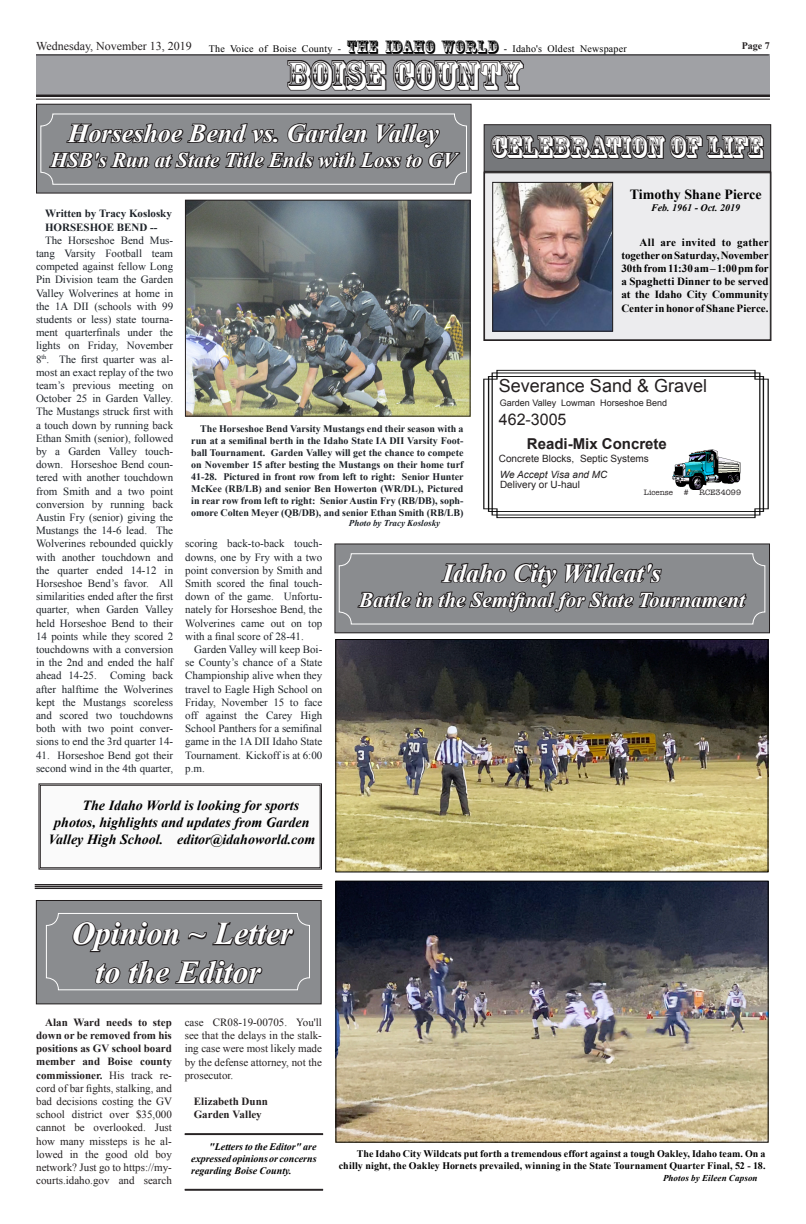
<style>
.page{position:relative;width:806px;height:1224px;background:#fff}
.page>*{position:absolute;margin:0;border:0;box-sizing:border-box;transform-origin:0 0}
.sect_heads{font:38px "Rosewood Std";color:#fff}
.screen_head{font:italic 700 32px "Times New Roman";color:#fff}
.Headline{font:29px "Rosewood Std";color:#fff}
.screen_head-2{font:italic 700 26px "Times New Roman";color:#fff}
.screen_head-3{font:italic 700 21px "Times New Roman";color:#fff}
.t1{font:18px "Arial";color:#231f20}
.t2{font:16px "Arial";color:#231f20}
.t3{font:700 15px "Arial";color:#231f20}
.Body_Text{font:italic 700 14px "Times New Roman";color:#000}
.Body_Text-2{font:700 14px "Times New Roman";color:#000}
.t4{font:12px "Times New Roman";color:#231f20}
.Body_text{font:11px/13.2px "Times New Roman";color:#1d2228;text-align:justify}
.Body_text-2{font:11px/13.2px "Times New Roman";color:#231f20;text-align:justify}
.Body_Text-3{font:700 11px/13.2px "Times New Roman";letter-spacing:-.005em;color:#000;text-align:justify}
.Body_text-3{font:700 11px "Times New Roman";color:#1d2228}
.Body_text-4{font:700 11px "Times New Roman";color:#231f20}
.Body_text-5{font:700 10px/12px "Times New Roman";color:#1d2228;text-align:justify}
.Body_Text-4{font:700 10px/12px "Times New Roman";letter-spacing:.005em;color:#000;text-align:right}
.Body_Text-5{font:italic 700 10px/12px "Times New Roman";color:#000;text-align:justify}
.t5{font:10px "Times New Roman";letter-spacing:.02em;color:#000}
.t6{font:10px "Arial";color:#231f20}
.t7{font:italic 10px "Arial";color:#231f20}
.t8{font:700 10px "Times New Roman";color:#231f20}
.t9{font:9px "Arial";color:#231f20}
.Body_Text-6{font:italic 700 9px "Times New Roman";letter-spacing:.015em;color:#000}
.Body_Text-7{font:italic 700 9px "Times New Roman";color:#1d2228}
.Body_text-6{font:8px "American Typewriter";color:#231f20}
.s1{font-family:"Rosewood Std";font-size:18px}
.s2{font-weight:700}
</style>
<div class="page">
<div style="left:36px;top:54px;width:734px;height:41px;background:#a0a1a5"></div>
<hr style="left:36px;top:95px;width:734px;height:2px;background:#231f20">
<hr style="left:36px;top:99px;width:734px;height:1px;background:#231f20">
<hr style="left:36px;top:55px;width:732px;height:1px;background:#231f20">
<img style="left:337px;top:883px;width:429px;height:258px">
<div style="left:335px;top:881px;width:433px;height:262px;border:1px solid #000"></div>
<img style="left:337px;top:641px;width:429px;height:229px">
<div style="left:335px;top:639px;width:433px;height:233px;border:1px solid #000"></div>
<svg style="left:286px;top:54px;width:239px;height:52px"></svg>
<hr style="left:35px;top:884px;width:287px;height:1px;background:#231f20">
<hr style="left:35px;top:886px;width:287px;height:1px;background:#231f20">
<hr style="left:35px;top:888px;width:287px;height:1px;background:#231f20">
<div style="left:36px;top:900px;width:285px;height:104px;background:#8a8c8f"></div>
<div style="left:36px;top:900px;width:285px;height:104px;border:1px solid #231f20"></div>
<svg style="left:71px;top:921px;width:225px;height:70px"></svg>
<div style="left:46px;top:913px;width:264px;height:77px;border:1px solid #fff;border-radius:12px"></div>
<div style="left:36px;top:104px;width:435px;height:89px;background:#8a8c8f"></div>
<div style="left:36px;top:104px;width:435px;height:90px;border:1px solid #231f20"></div>
<svg style="left:47px;top:121px;width:414px;height:53px"></svg>
<div style="left:40px;top:113px;width:427px;height:72px;border:1px solid #fff;border-radius:12px"></div>
<hr style="left:185px;top:1134px;width:138px;height:1px;background:#231f20">
<hr style="left:185px;top:1189px;width:138px;height:1px;background:#231f20">
<hr style="left:185px;top:1190px;width:138px;height:1px;background:#231f20">
<div style="left:335px;top:544px;width:434px;height:89px;background:#8a8c8f"></div>
<div style="left:334px;top:543px;width:436px;height:90px;border:1px solid #231f20"></div>
<svg style="left:356px;top:543px;width:392px;height:70px"></svg>
<div style="left:339px;top:553px;width:426px;height:72px;border:1px solid #fff;border-radius:12px"></div>
<img style="left:187px;top:202px;width:281px;height:213px">
<div style="left:185px;top:200px;width:285px;height:217px;border:1px solid #231f20"></div>
<svg style="left:38px;top:783px;width:284px;height:87px"></svg>
<div style="left:40px;top:785px;width:280px;height:83px;border:1px solid #231f20"></div>
<img style="left:483px;top:369px;width:286px;height:150px">
<img style="left:673px;top:450px;width:70px;height:39px">
<div style="left:483px;top:172px;width:288px;height:169px;background:#ececee"></div>
<div style="left:484px;top:125px;width:286px;height:46px;background:#76787b"></div>
<svg style="left:489px;top:124px;width:276px;height:52px"></svg>
<img style="left:494px;top:184px;width:117px;height:146px">
<div style="left:492px;top:182px;width:121px;height:150px;border:1px solid #231f20"></div>
<p class="t4" style="left:36px;top:38px;width:157px">Wednesday, November 13, 2019</p>
<p class="t5" style="left:209px;top:42px;width:419px">The Voice of Boise County - <span class="s1">THE IDAHO WORLD</span> - Idaho's Oldest Newspaper</p>
<p class="t8" style="left:741px;top:39px;width:30px">Page 7</p>
<p class="sect_heads" style="left:287px;top:53px;width:236px">BOISE COUNTY</p>
<p class="screen_head-2" style="left:68px;top:115px;width:372px">Horseshoe Bend vs. Garden Valley</p>
<p class="screen_head-3" style="left:51px;top:145px;width:407px">HSB's Run at State Title Ends with Loss to GV</p>
<p class="Headline" style="left:490px;top:130px;width:274px">CELEBRATION OF LIFE</p>
<p class="Body_Text-2" style="left:629px;top:185px;width:133px">Timothy Shane Pierce</p>
<p class="Body_Text-5" style="left:651px;top:202px;width:90px">Feb. 1961 - Oct. 2019</p>
<p class="Body_Text-3" style="left:621px;top:235px;width:149px;text-indent:18px">All are invited to gather together on Saturday, November 30th from 11:30 am – 1:00 pm for a Spaghetti Dinner to be served at the Idaho City Community Center in honor of Shane Pierce.</p>
<p class="Body_text-3" style="left:45px;top:206px;width:128px">Written by Tracy Koslosky</p>
<p class="Body_text-3" style="left:45px;top:219px;width:114px">HORSESHOE BEND --</p>
<p class="Body_text" style="left:36px;top:233px;width:139px;text-indent:9px">The Horseshoe Bend Mus&shy;tang Varsity Football team competed against fellow Long Pin Division team the Garden Valley Wolverines at home in the 1A DII (schools with 99 students or less) state tourna&shy;ment quarterfinals under the lights on Friday, November 8<sup>th</sup>. The first quarter was al&shy;most an exact replay of the two team’s previous meeting on October 25 in Garden Valley.<br>The Mustangs struck first with a touch down by running back Ethan Smith (senior), followed by a Garden Valley touch&shy;down. Horseshoe Bend coun&shy;tered with another touchdown from Smith and a two point conversion by running back Austin Fry (senior) giving the Mustangs the 14-6 lead. The Wolverines rebounded quickly with another touchdown and the quarter ended 14-12 in Horseshoe Bend’s favor. All similarities ended after the first quarter, when Garden Valley held Horseshoe Bend to their 14 points while they scored 2 touchdowns with a conversion in the 2nd and ended the half ahead 14-25. Coming back after halftime the Wolverines kept the Mustangs scoreless and scored two touchdowns both with two point conver&shy;sions to end the 3rd quarter 14-</p>
<p class="Body_text" style="left:36px;top:748px;width:139px">41. Horseshoe Bend got their second wind in the 4th quarter,</p>
<p class="t1" style="left:499px;top:374px;width:210px">Severance Sand &amp; Gravel</p>
<p class="t9" style="left:500px;top:397px;width:169px">Garden Valley Lowman Horseshoe Bend</p>
<p class="t2" style="left:499px;top:409px;width:69px">462-3005</p>
<p class="Body_text-5" style="left:191px;top:422px;width:274px;text-indent:9px">The Horseshoe Bend Varsity Mustangs end their season with a run at a semifinal berth in the Idaho State IA DII Varsity Foot&shy;ball Tournament. Garden Valley will get the chance to compete on November 15 after besting the Mustangs on their home turf 41-28. Pictured in front row from left to right: Senior Hunter McKee (RB/LB) and senior Ben Howerton (WR/DL), Pictured in rear row from left to right: Senior Austin Fry (RB/DB), soph&shy;omore Colten Meyer (QB/DB), and senior Ethan Smith (RB/LB)</p>
<p class="Body_Text-7" style="left:349px;top:517px;width:93px">Photo by Tracy Koslosky</p>
<p class="t3" style="left:527px;top:434px;width:142px">Readi-Mix Concrete</p>
<p class="t7" style="left:500px;top:468px;width:109px">We Accept Visa and MC</p>
<p class="t6" style="left:499px;top:452px;width:152px">Concrete Blocks, Septic Systems</p>
<p class="t6" style="left:500px;top:477px;width:82px">Delivery or U-haul</p>
<p class="Body_text-6" style="left:644px;top:486px;width:31px">License</p>
<p class="Body_text-6" style="left:683px;top:486px;width:6px">#</p>
<p class="Body_text-6" style="left:699px;top:486px;width:43px">RCE34099</p>
<p class="Body_text" style="left:185px;top:537px;width:139px">scoring back-to-back touch&shy;downs, one by Fry with a two point conversion by Smith and Smith scored the final touch&shy;down of the game. Unfortu&shy;nately for Horseshoe Bend, the Wolverines came out on top with a final score of 28-41.</p>
<p class="Body_text" style="left:185px;top:643px;width:139px;text-indent:9px">Garden Valley will keep Boi&shy;se County’s chance of a State Championship alive when they travel to Eagle High School on Friday, November 15 to face off against the Carey High School Panthers for a semifinal game in the 1A DII Idaho State Tournament. Kickoff is at 6:00 p.m.</p>
<p class="screen_head-2" style="left:443px;top:555px;width:220px">Idaho City Wildcat's</p>
<p class="screen_head-3" style="left:359px;top:585px;width:387px">Battle in the Semifinal for State Tournament</p>
<p class="Body_Text" style="left:83px;top:796px;width:218px">The Idaho World is looking for sports</p>
<p class="Body_Text" style="left:54px;top:813px;width:257px">photos, highlights and updates from Garden</p>
<p class="Body_Text" style="left:48px;top:829px;width:268px">Valley High School. editor@idahoworld.com</p>
<p class="screen_head" style="left:72px;top:911px;width:222px">Opinion ~ Letter</p>
<p class="screen_head" style="left:95px;top:950px;width:167px">to the Editor</p>
<p class="Body_text-2" style="left:36px;top:1015px;width:137px;text-indent:9px"><span class="s2">Alan Ward needs to step down or be removed from his positions as GV school board member and Boise county commissioner.</span> His track re&shy;cord of bar fights, stalking, and bad decisions costing the GV school district over $35,000 cannot be overlooked. Just how many missteps is he al&shy;lowed in the good old boy network? Just go to https://my&shy;courts.idaho.gov and search</p>
<p class="Body_text-2" style="left:185px;top:1015px;width:139px">case CR08-19-00705. You'll see that the delays in the stalk&shy;ing case were most likely made by the defense attorney, not the prosecutor.</p>
<p class="Body_text-4" style="left:194px;top:1094px;width:76px">Elizabeth Dunn</p>
<p class="Body_text-4" style="left:194px;top:1107px;width:70px">Garden Valley</p>
<p class="Body_Text-5" style="left:191px;top:1141px;width:127px;text-indent:18px">"Letters to the Editor" are expressed opinions or concerns regarding Boise County.</p>
<p class="Body_Text-4" style="left:339px;top:1148px;width:428px">The Idaho City Wildcats put forth a tremendous effort against a tough Oakley, Idaho team. On a chilly night, the Oakley Hornets prevailed, winning in the State Tournament Quarter Final, 52 - 18.</p>
<p class="Body_Text-6" style="left:663px;top:1172px;width:96px">Photos by Eileen Capson</p>
</div>
